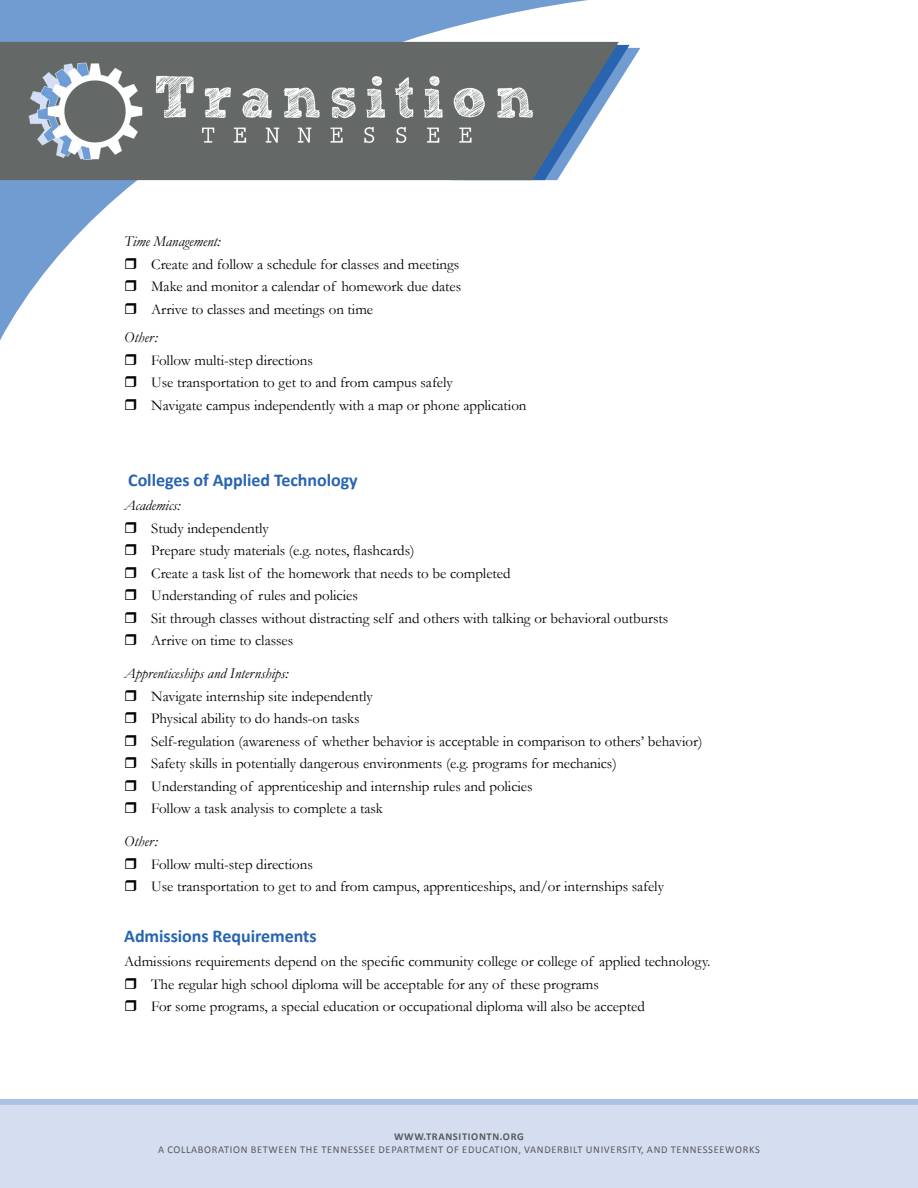
<style>
.page{position:relative;width:918px;height:1188px;background:#fff}
.page>*{position:absolute;margin:0;border:0;box-sizing:border-box;transform-origin:0 0}
.Copy{font:700 18px "Calibri";letter-spacing:-.005em;color:#2864b0}
.t1{font:15px "Garamond";letter-spacing:-.005em;color:#000}
.Copy-2{font:italic 15px "Garamond";color:#000}
.t2{font:10.5px "Calibri";letter-spacing:.06em;color:#58595b}
.t3{font:700 10.5px "Calibri";letter-spacing:.06em;color:#58595b}
</style>
<div class="page">
<div style="left:0;top:1099px;width:918px;height:89px;background:#d5def1"></div>
<svg style="left:0;top:0;width:641px;height:341px"></svg>
<svg style="left:619px;top:45px;width:21px;height:135px"></svg>
<svg style="left:0;top:42px;width:619px;height:138px;background:#747e84"></svg>
<img style="left:6px;top:55px;width:547px;height:109px">
<svg style="left:125px;top:257px;width:11px;height:11px"></svg>
<svg style="left:125px;top:280px;width:11px;height:11px"></svg>
<svg style="left:125px;top:302px;width:11px;height:12px"></svg>
<h2 class="Copy-2" style="left:124px;top:232px;width:98px">Time Management:</h2>
<p class="t1" style="left:151px;top:255px;width:310px">Create and follow a schedule for classes and meetings</p>
<p class="t1" style="left:151px;top:277px;width:312px">Make and monitor a calendar of homework due dates</p>
<p class="t1" style="left:151px;top:300px;width:223px">Arrive to classes and meetings on time</p>
<p class="Copy-2" style="left:124px;top:328px;width:35px">Other:</p>
<p class="t1" style="left:151px;top:351px;width:163px">Follow multi-step directions</p>
<p class="t1" style="left:151px;top:373px;width:303px">Use transportation to get to and from campus safely</p>
<p class="t1" style="left:151px;top:396px;width:377px">Navigate campus independently with a map or phone application</p>
<p class="Copy" style="left:128px;top:469px;width:231px">Colleges of Applied Technology</p>
<p class="Copy-2" style="left:124px;top:496px;width:58px">Academics:</p>
<p class="t1" style="left:151px;top:519px;width:119px">Study independently</p>
<p class="t1" style="left:151px;top:541px;width:265px">Prepare study materials (e.g. notes, flashcards)</p>
<p class="t1" style="left:151px;top:564px;width:361px">Create a task list of the homework that needs to be completed</p>
<p class="t1" style="left:151px;top:586px;width:208px">Understanding of rules and policies</p>
<p class="t1" style="left:151px;top:609px;width:519px">Sit through classes without distracting self and others with talking or behavioral outbursts</p>
<p class="t1" style="left:151px;top:631px;width:144px">Arrive on time to classes</p>
<p class="Copy-2" style="left:124px;top:664px;width:166px">Apprenticeships and Internships:</p>
<p class="t1" style="left:151px;top:687px;width:223px">Navigate internship site independently</p>
<p class="t1" style="left:151px;top:709px;width:210px">Physical ability to do hands-on tasks</p>
<p class="t1" style="left:151px;top:732px;width:553px">Self-regulation (awareness of whether behavior is acceptable in comparison to others’ behavior)</p>
<p class="t1" style="left:151px;top:754px;width:467px">Safety skills in potentially dangerous environments (e.g. programs for mechanics)</p>
<p class="t1" style="left:151px;top:777px;width:383px">Understanding of apprenticeship and internship rules and policies</p>
<p class="t1" style="left:151px;top:799px;width:233px">Follow a task analysis to complete a task</p>
<p class="Copy-2" style="left:124px;top:832px;width:35px">Other:</p>
<p class="t1" style="left:151px;top:855px;width:163px">Follow multi-step directions</p>
<p class="t1" style="left:151px;top:877px;width:514px">Use transportation to get to and from campus, apprenticeships, and/or internships safely</p>
<h2 class="Copy" style="left:124px;top:925px;width:194px">Admissions Requirements</h2>
<h2 class="t1" style="left:124px;top:952px;width:588px">Admissions requirements depend on the specific community college or college of applied technology.</h2>
<p class="t1" style="left:151px;top:975px;width:449px">The regular high school diploma will be acceptable for any of these programs</p>
<p class="t1" style="left:151px;top:997px;width:495px">For some programs, a special education or occupational diploma will also be accepted</p>
<p class="t3" style="left:394px;top:1130px;width:131px">WWW.TRANSITIONTN.ORG</p>
<p class="t2" style="left:158px;top:1143px;width:603px">A COLLABORATION BETWEEN THE TENNESSEE DEPARTMENT OF EDUCATION, VANDERBILT UNIVERSITY, AND TENNESSEEWORKS</p>
</div>
